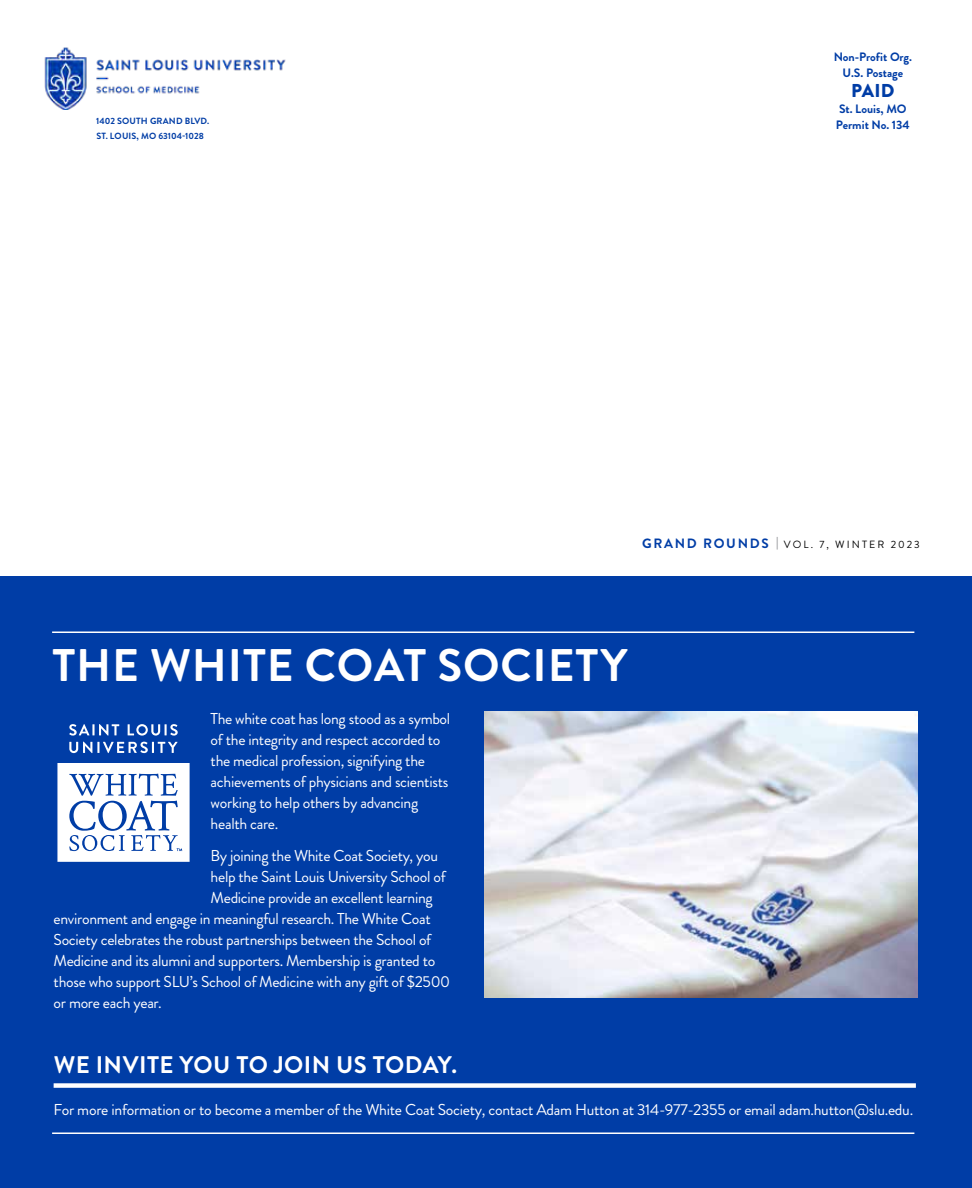
<style>
.page{position:relative;width:972px;height:1188px;background:#fff}
.page>*{position:absolute;margin:0;border:0;box-sizing:border-box;transform-origin:0 0}
.t1{font:700 45.6px "Brandon Grotesque";letter-spacing:.02em;color:#fff}
.t2{font:700 24px "Brandon Grotesque";letter-spacing:.02em;color:#fff}
.t3{font:900 18.6px "Brandon Grotesque";color:#003da6}
.t4{font:15.75px/21px "Brandon Grotesque";letter-spacing:-.02em;color:#fff}
.t5{font:700 12.15px "Brandon Grotesque";color:#003da6}
.t6{font:10.5px "Brandon Grotesque";letter-spacing:.205em;color:#000}
.t7{font:700 9px "Brandon Grotesque";color:#003da6}
.t8{font:700 9px "Brandon Grotesque";letter-spacing:.02em;color:#003da6}
.s1{font-weight:700;font-size:13.5px;color:#003da6}
.s2{font-size:12px;color:#63656a}
</style>
<div class="page">
<div style="left:0;top:576px;width:972px;height:612px;background:#003da6"></div>
<hr style="left:52px;top:632px;width:862px;height:1px;background:#fff">
<hr style="left:52px;top:1132px;width:862px;height:2px;background:#fff">
<div style="left:54px;top:1083px;width:862px;height:5px;background:#fff"></div>
<img style="left:44px;top:47px;width:242px;height:63px">
<svg style="left:57px;top:724px;width:133px;height:138px"></svg>
<img style="left:484px;top:711px;width:433px;height:286px">
<p class="t5" style="left:834px;top:48px;width:80px">Non-Profit Org.</p>
<p class="t5" style="left:842px;top:65px;width:62px">U.S. Postage</p>
<p class="t3" style="left:851px;top:77px;width:45px">PAID</p>
<p class="t5" style="left:839px;top:100px;width:69px">St. Louis, MO</p>
<p class="t8" style="left:96px;top:115px;width:115px">1402 SOUTH GRAND BLVD.</p>
<p class="t5" style="left:836px;top:116px;width:75px">Permit No. 134</p>
<p class="t7" style="left:96px;top:130px;width:109px">ST. LOUIS, MO 63104-1028</p>
<p class="t6" style="left:642px;top:537px;width:279px"><span class="s1">GRAND ROUNDS</span> <span class="s2">|</span> VOL. 7, WINTER 2023</p>
<p class="t1" style="left:52px;top:634px;width:577px">THE WHITE COAT SOCIETY</p>
<p class="t4" style="left:211px;top:709px;width:241px">The white coat has long stood as a symbol of the integrity and respect accorded to the medical profession, signifying the achievements of physicians and scientists working to help others by advancing health care.</p>
<p class="t4" style="left:211px;top:845px;width:229px">By joining the White Coat Society, you</p>
<p class="t4" style="left:211px;top:866px;width:237px">help the Saint Louis University School of</p>
<p class="t4" style="left:54px;top:887px;width:398px;text-indent:157px">Medicine provide an excellent learning environment and engage in meaningful research. The White Coat Society celebrates the robust partnerships between the School of Medicine and its alumni and supporters. Membership is granted to those who support SLU’s School of Medicine with any gift of $2500 or more each year.</p>
<p class="t2" style="left:54px;top:1048px;width:405px">WE INVITE YOU TO JOIN US TODAY.</p>
<p class="t4" style="left:54px;top:1100px;width:861px">For more information or to become a member of the White Coat Society, contact Adam Hutton at 314-977-2355 or email adam.hutton@slu.edu.</p>
</div>
